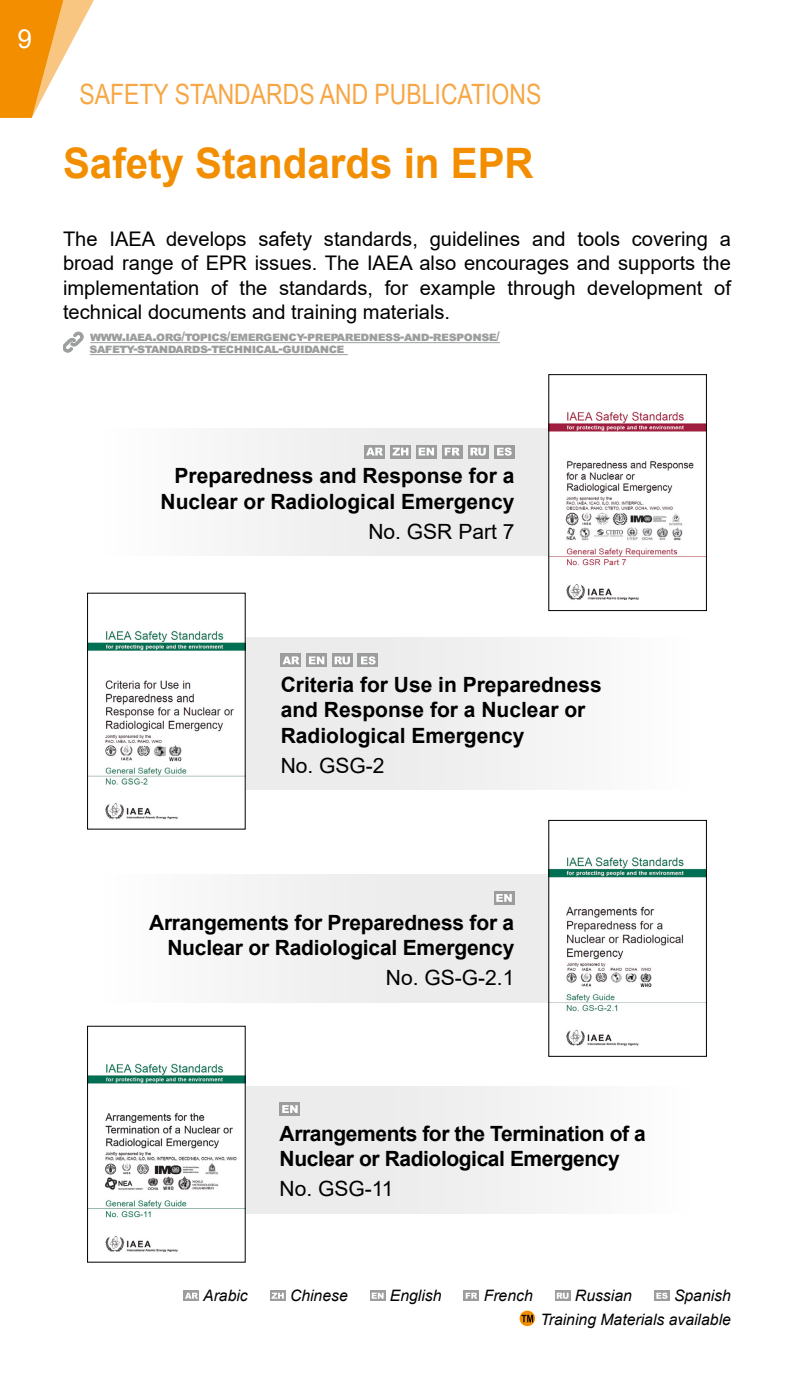
<style>
.page{position:relative;width:794px;height:1389px;background:#fff}
.page>*{position:absolute;margin:0;border:0;box-sizing:border-box;transform-origin:0 0}
.t1{font:700 42px "Arial";color:#f28e00;scale:.96 1}
.t2{font:28px "Arial Narrow";color:#f7a644}
.t3{font:26.25px "Arial";color:#fff}
.t4{font:700 21px/25.2px "Arial";color:#000;text-align:right}
.t5{font:700 21px/25.2px "Arial";letter-spacing:-.02em;color:#000}
.t6{font:21px "Arial";color:#000}
.t7{font:20.12px/24.5px "Arial";color:#000;text-align:justify}
.t8{font:italic 15.75px "Arial";color:#000}
.t9{font:900 12.95px/11.9px "Arial";letter-spacing:-.04em;color:#9c9d9d}
</style>
<div class="page">
<svg style="left:0;top:0;width:94px;height:118px"></svg>
<svg style="left:183px;top:1291px;width:16px;height:10px"></svg>
<svg style="left:185px;top:1293px;width:13px;height:6px"></svg>
<svg style="left:270px;top:1291px;width:16px;height:10px"></svg>
<svg style="left:271px;top:1293px;width:13px;height:6px"></svg>
<svg style="left:370px;top:1291px;width:15px;height:10px"></svg>
<svg style="left:372px;top:1293px;width:11px;height:6px"></svg>
<svg style="left:463px;top:1291px;width:16px;height:10px"></svg>
<svg style="left:466px;top:1293px;width:11px;height:6px"></svg>
<svg style="left:555px;top:1291px;width:15px;height:10px"></svg>
<svg style="left:557px;top:1293px;width:11px;height:6px"></svg>
<svg style="left:654px;top:1291px;width:15px;height:10px"></svg>
<svg style="left:656px;top:1293px;width:11px;height:6px"></svg>
<hr style="left:90px;top:342px;width:410px;height:1px;background:#9c9d9d">
<hr style="left:90px;top:354px;width:258px;height:1px;background:#9c9d9d">
<svg style="left:63px;top:332px;width:20px;height:20px"></svg>
<div style="left:246px;top:1086px;width:461px;height:127px;background:#ececed"></div>
<div style="left:246px;top:637px;width:461px;height:153px;background:#ececed"></div>
<div style="left:87px;top:874px;width:461px;height:128px;background:#ececed"></div>
<div style="left:87px;top:428px;width:461px;height:128px;background:#ececed"></div>
<img style="left:89px;top:1063px;width:155px;height:189px">
<div style="left:87px;top:1026px;width:159px;height:237px;border:1px solid #000"></div>
<img style="left:89px;top:630px;width:155px;height:190px">
<div style="left:87px;top:593px;width:159px;height:237px;border:1px solid #000"></div>
<img style="left:550px;top:857px;width:155px;height:189px">
<div style="left:548px;top:820px;width:159px;height:237px;border:1px solid #000"></div>
<img style="left:550px;top:411px;width:155px;height:189px">
<div style="left:548px;top:374px;width:159px;height:237px;border:1px solid #000"></div>
<div style="left:280px;top:1103px;width:20px;height:13px;background:#9c9d9d"></div>
<svg style="left:282px;top:1105px;width:16px;height:8px"></svg>
<div style="left:494px;top:891px;width:20px;height:14px;background:#9c9d9d"></div>
<svg style="left:496px;top:894px;width:16px;height:8px"></svg>
<svg style="left:306px;top:654px;width:21px;height:13px"></svg>
<svg style="left:309px;top:656px;width:15px;height:8px"></svg>
<div style="left:281px;top:654px;width:20px;height:13px;background:#9c9d9d"></div>
<svg style="left:283px;top:656px;width:16px;height:8px"></svg>
<div style="left:332px;top:654px;width:20px;height:13px;background:#9c9d9d"></div>
<svg style="left:334px;top:656px;width:16px;height:8px"></svg>
<div style="left:357px;top:654px;width:21px;height:13px;background:#9c9d9d"></div>
<svg style="left:361px;top:656px;width:14px;height:9px"></svg>
<svg style="left:416px;top:445px;width:21px;height:13px"></svg>
<svg style="left:418px;top:448px;width:16px;height:7px"></svg>
<svg style="left:364px;top:445px;width:21px;height:13px"></svg>
<svg style="left:366px;top:448px;width:17px;height:7px"></svg>
<svg style="left:468px;top:445px;width:20px;height:13px"></svg>
<svg style="left:470px;top:448px;width:16px;height:8px"></svg>
<div style="left:494px;top:445px;width:20px;height:13px;background:#9c9d9d"></div>
<svg style="left:497px;top:448px;width:15px;height:8px"></svg>
<svg style="left:390px;top:445px;width:21px;height:13px"></svg>
<svg style="left:392px;top:448px;width:16px;height:7px"></svg>
<svg style="left:442px;top:445px;width:20px;height:13px"></svg>
<svg style="left:445px;top:448px;width:15px;height:7px"></svg>
<svg style="left:519px;top:1311px;width:16px;height:15px"></svg>
<svg style="left:521px;top:1315px;width:12px;height:7px"></svg>
<h3 class="t3" style="left:18px;top:21px;width:16px">9</h3>
<h2 class="t2" style="left:79px;top:74px;width:463px">SAFETY STANDARDS AND PUBLICATIONS</h2>
<h1 class="t1" style="left:63px;top:133px;width:492px">Safety Standards in EPR</h1>
<p class="t7" style="left:63px;top:226px;width:669px">The IAEA develops safety standards, guidelines and tools covering a broad range of EPR issues. The IAEA also encourages and supports the implementation of the standards, for example through development of technical documents and training materials.</p>
<p class="t9" style="left:90px;top:330px;width:412px">www.iaea.org/topics/emergency-preparedness-and-response/ safety-standards-technical-guidance</p>
<p class="t4" style="left:161px;top:464px;width:355px">Preparedness and Response for a<br>Nuclear or Radiological Emergency</p>
<p class="t6" style="left:368px;top:517px;width:147px">No. GSR Part 7</p>
<p class="t4" style="left:281px;top:673px;width:322px;text-align:left">Criteria for Use in Preparedness and Response for a Nuclear or<br>Radiological Emergency</p>
<p class="t6" style="left:281px;top:751px;width:105px">No. GSG-2</p>
<p class="t4" style="left:149px;top:910px;width:367px">Arrangements for Preparedness for a<br>Nuclear or Radiological Emergency</p>
<p class="t6" style="left:386px;top:963px;width:130px">No. GS-G-2.1</p>
<p class="t5" style="left:280px;top:1121px;width:368px">Arrangements for the Termination of a<br>Nuclear or Radiological Emergency</p>
<p class="t6" style="left:280px;top:1175px;width:115px">No. GSG-11</p>
<p class="t8" style="left:203px;top:1285px;width:46px">Arabic</p>
<p class="t8" style="left:290px;top:1285px;width:59px">Chinese</p>
<p class="t8" style="left:390px;top:1285px;width:53px">English</p>
<p class="t8" style="left:484px;top:1285px;width:51px">French</p>
<p class="t8" style="left:575px;top:1285px;width:58px">Russian</p>
<p class="t8" style="left:674px;top:1285px;width:58px">Spanish</p>
<p class="t8" style="left:540px;top:1309px;width:192px">Training Materials available</p>
</div>
